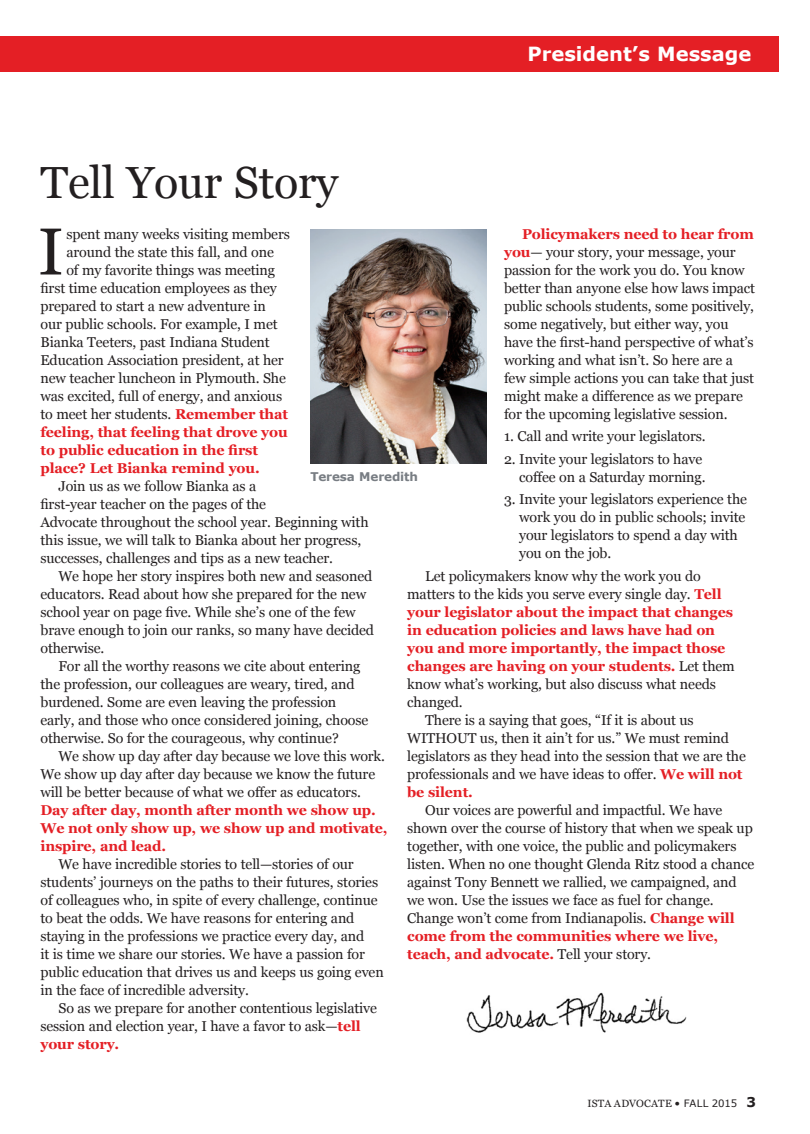
<style>
.page{position:relative;width:810px;height:1134px;background:#fff}
.page>*{position:absolute;margin:0;border:0;box-sizing:border-box;transform-origin:0 0}
.Body_Georgia_9_5_12{font:66.15px "Georgia";color:#231f20}
.Hed_Verdana_Bold_24{font:45px "Georgia";letter-spacing:-.005em;color:#231f20}
.t1{font:700 19.5px "Verdana";color:#fff}
.Body_Georgia_9_5_12-2{font:14.25px/18px "Georgia";letter-spacing:-.01em;color:#231f20}
.Body_Georgia_9_5_12-3{font:700 14.25px/18px "Georgia";letter-spacing:-.01em;color:#e41f25}
.Photo_Caption{font:700 12px "Verdana";letter-spacing:-.01em;color:#787d83}
.t2{font:10.5px "Georgia";letter-spacing:.02em;color:#231f20}
.s1{font-weight:700;color:#e41f25}
.s2{font-weight:400;color:#231f20}
.s3{font-family:"Verdana"}
.s4{font-family:"Verdana";font-size:10.2px}
.s5{font-family:"Verdana";font-weight:700;font-size:13.5px}
</style>
<div class="page">
<img style="left:310px;top:229px;width:176px;height:235px">
<img style="left:466px;top:992px;width:221px;height:41px">
<div style="left:0;top:36px;width:778px;height:36px;background:#e41f25"></div>
<p class="Hed_Verdana_Bold_24" style="left:40px;top:155px;width:299px">Tell Your Story</p>
<p class="t1" style="left:527px;top:41px;width:226px">President’s Message</p>
<p class="Body_Georgia_9_5_12" style="left:38px;top:212px;width:27px">I</p>
<p class="Body_Georgia_9_5_12-2" style="left:66px;top:225px;width:225px">spent many weeks visiting members</p>
<p class="Body_Georgia_9_5_12-2" style="left:504px;top:225px;width:252px;text-indent:18px"><span class="s1">Policymakers need to hear from you</span>— your story, your message, your passion for the work you do. You know better than anyone else how laws impact public schools students, some positively, some negatively, but either way, you have the first-hand perspective of what’s working and what isn’t. So here are a few simple actions you can take that just might make a difference as we prepare for the upcoming legislative session.</p>
<p class="Body_Georgia_9_5_12-2" style="left:504px;top:427px;width:203px">1. Call and write your legislators.</p>
<p class="Body_Georgia_9_5_12-2" style="left:504px;top:450px;width:203px;text-align:right">2. Invite your legislators to have coffee on a Saturday morning.</p>
<p class="Body_Georgia_9_5_12-2" style="left:519px;top:490px;width:229px;text-indent:-15px">3. Invite your legislators experience the work you do in public schools; invite your legislators to spend a day with you on the job.</p>
<p class="Body_Georgia_9_5_12-3" style="left:407px;top:567px;width:329px;text-indent:18px"><span class="s2">Let policymakers know why the work you do matters to the kids you serve every single day.</span> Tell your legislator about the impact that changes in education policies and laws have had on you and more importantly, the impact those changes are having on your students. <span class="s2">Let them know what’s working, but also discuss what needs changed.</span></p>
<p class="Body_Georgia_9_5_12-2" style="left:407px;top:711px;width:340px;text-indent:18px">There is a saying that goes, “If it is about us WITHOUT us, then it ain’t for us.” We must remind legislators as they head into the session that we are the professionals and we have ideas to offer. <span class="s1">We will not be silent.</span></p>
<p class="Body_Georgia_9_5_12-2" style="left:407px;top:801px;width:349px;text-indent:18px">Our voices are powerful and impactful. We have shown over the course of history that when we speak up together, with one voice, the public and policymakers listen. When no one thought Glenda Ritz stood a chance against Tony Bennett we rallied, we campaigned, and we won. Use the issues we face as fuel for change.<br>Change won’t come from Indianapolis. <span class="s1">Change will come from the communities where we live, teach, and advocate.</span> Tell your story.</p>
<p class="Body_Georgia_9_5_12-2" style="left:66px;top:243px;width:209px">around the state this fall, and one</p>
<p class="Body_Georgia_9_5_12-2" style="left:66px;top:261px;width:210px">of my favorite things was meeting</p>
<p class="Body_Georgia_9_5_12-2" style="left:40px;top:279px;width:238px">first time education employees as they</p>
<p class="Body_Georgia_9_5_12-2" style="left:40px;top:297px;width:227px">prepared to start a new adventure in</p>
<p class="Body_Georgia_9_5_12-2" style="left:40px;top:315px;width:239px">our public schools. For example, I met</p>
<p class="Body_Georgia_9_5_12-2" style="left:40px;top:333px;width:231px">Bianka Teeters, past Indiana Student</p>
<p class="Body_Georgia_9_5_12-2" style="left:40px;top:351px;width:245px">Education Association president, at her</p>
<p class="Body_Georgia_9_5_12-2" style="left:40px;top:369px;width:247px">new teacher luncheon in Plymouth. She</p>
<p class="Body_Georgia_9_5_12-2" style="left:40px;top:387px;width:243px">was excited, full of energy, and anxious</p>
<p class="Body_Georgia_9_5_12-2" style="left:40px;top:405px;width:249px">to meet her students. <span class="s1">Remember that</span></p>
<p class="Body_Georgia_9_5_12-3" style="left:40px;top:423px;width:249px">feeling, that feeling that drove you</p>
<p class="Body_Georgia_9_5_12-3" style="left:40px;top:441px;width:219px">to public education in the first</p>
<p class="Body_Georgia_9_5_12-3" style="left:40px;top:459px;width:221px">place? Let Bianka remind you.</p>
<p class="Body_Georgia_9_5_12-2" style="left:40px;top:477px;width:330px;text-indent:18px">Join us as we follow Bianka as a<br>first-year teacher on the pages of the<br>Advocate throughout the school year. Beginning with this issue, we will talk to Bianka about her progress, successes, challenges and tips as a new teacher.</p>
<p class="Body_Georgia_9_5_12-2" style="left:40px;top:567px;width:335px;text-indent:18px">We hope her story inspires both new and seasoned educators. Read about how she prepared for the new school year on page five. While she’s one of the few brave enough to join our ranks, so many have decided otherwise.</p>
<p class="Body_Georgia_9_5_12-2" style="left:40px;top:657px;width:329px;text-indent:18px">For all the worthy reasons we cite about entering the profession, our colleagues are weary, tired, and burdened. Some are even leaving the profession early, and those who once considered joining, choose otherwise. So for the courageous, why continue?</p>
<p class="Body_Georgia_9_5_12-2" style="left:40px;top:747px;width:349px;text-indent:18px">We show up day after day because we love this work.<br>We show up day after day because we know the future will be better because of what we offer as educators.<br><span class="s1">Day after day, month after month we show up.<br>We not only show up, we show up and motivate, inspire, and lead.</span></p>
<p class="Body_Georgia_9_5_12-2" style="left:40px;top:855px;width:345px;text-indent:18px">We have incredible stories to tell—stories of our students’ journeys on the paths to their futures, stories of colleagues who, in spite of every challenge, continue to beat the odds. We have reasons for entering and staying in the professions we practice every day, and<br>it is time we share our stories. We have a passion for public education that drives us and keeps us going even in the face of incredible adversity.</p>
<p class="Body_Georgia_9_5_12-2" style="left:40px;top:999px;width:338px;text-indent:18px">So as we prepare for another contentious legislative session and election year, I have a favor to ask—<span class="s1">tell your story.</span></p>
<p class="Photo_Caption" style="left:310px;top:468px;width:109px">Teresa Meredith</p>
<p class="t2" style="left:588px;top:1097px;width:170px">ISTA ADVOCATE <span class="s3">•</span> <span class="s4">FALL 2015</span> <span class="s5">3</span></p>
</div>
